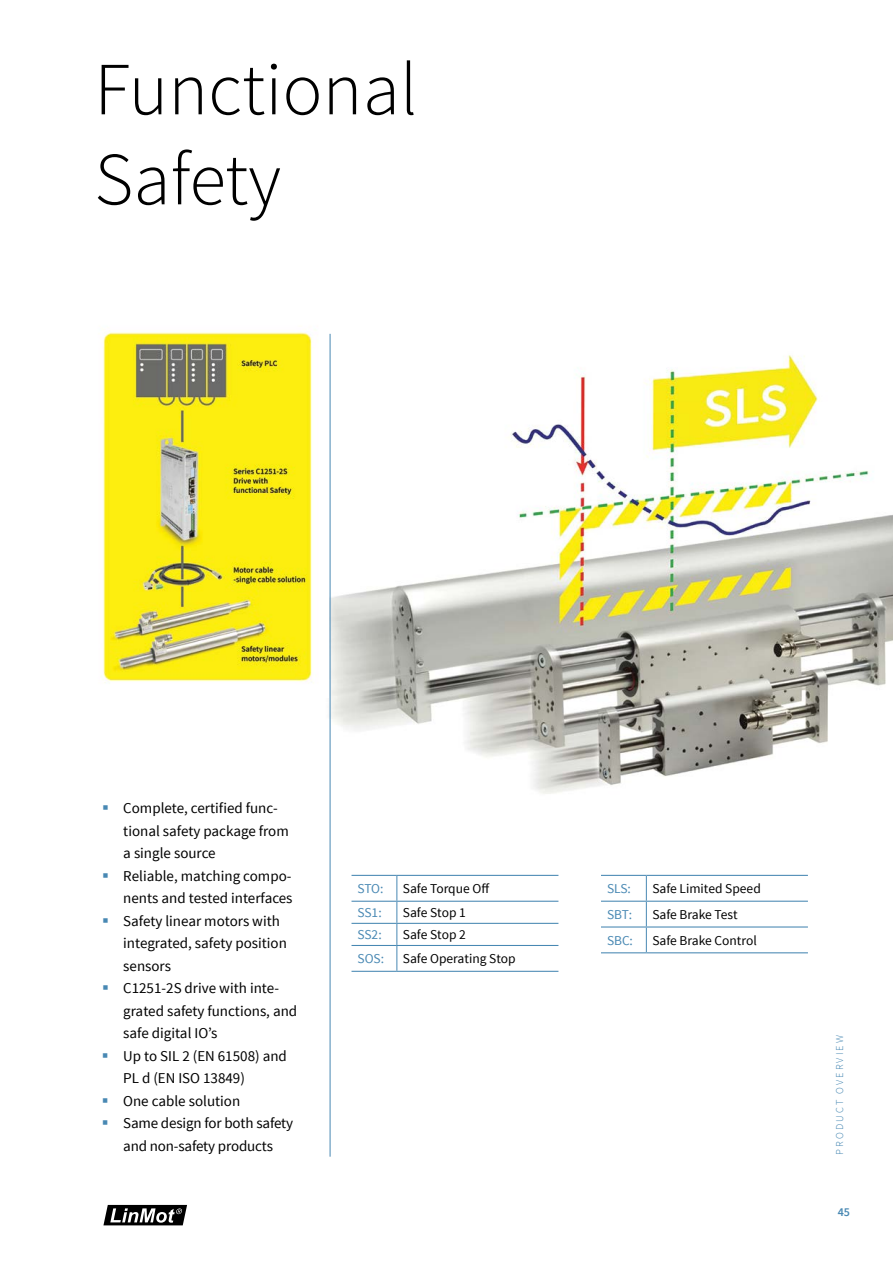
<style>
.page{position:relative;width:893px;height:1263px;background:#fff}
.page>*{position:absolute;margin:0;border:0;box-sizing:border-box;transform-origin:0 0}
.t1{font:300 75px/90px "Source Sans Pro";color:#000}
.t2{font:15px/22.5px "Source Sans Pro";color:#000}
.t3{font:13.5px "Source Sans Pro";color:#000}
.t4{font:13.5px "Source Sans Pro";color:#4888b3}
.t5{font:600 12px "Source Sans Pro";color:#4888b3}
.t6{font:300 10.5px "Source Sans Pro";letter-spacing:.2em;color:#4888b3}
</style>
<div class="page">
<svg style="left:103px;top:1205px;width:84px;height:20px"></svg>
<img style="left:329px;top:345px;width:564px;height:482px">
<img style="left:102px;top:330px;width:212px;height:353px">
<svg style="left:397px;top:876px;width:1px;height:95px"></svg>
<hr style="left:351px;top:875px;width:46px;height:1px;background:#4888b3">
<hr style="left:397px;top:875px;width:161px;height:1px;background:#4888b3">
<hr style="left:351px;top:901px;width:46px;height:1px;background:#4888b3">
<hr style="left:397px;top:901px;width:161px;height:1px;background:#4888b3">
<hr style="left:351px;top:923px;width:46px;height:1px;background:#4888b3">
<hr style="left:397px;top:923px;width:161px;height:1px;background:#4888b3">
<hr style="left:351px;top:945px;width:46px;height:1px;background:#4888b3">
<hr style="left:397px;top:945px;width:161px;height:1px;background:#4888b3">
<hr style="left:351px;top:971px;width:46px;height:1px;background:#4888b3">
<hr style="left:397px;top:971px;width:161px;height:1px;background:#4888b3">
<svg style="left:646px;top:876px;width:1px;height:76px"></svg>
<hr style="left:601px;top:875px;width:45px;height:1px;background:#4888b3">
<hr style="left:646px;top:875px;width:162px;height:1px;background:#4888b3">
<hr style="left:601px;top:901px;width:45px;height:1px;background:#4888b3">
<hr style="left:646px;top:901px;width:162px;height:1px;background:#4888b3">
<hr style="left:601px;top:926px;width:45px;height:1px;background:#4888b3">
<hr style="left:646px;top:926px;width:162px;height:1px;background:#4888b3">
<hr style="left:601px;top:952px;width:45px;height:1px;background:#4888b3">
<hr style="left:646px;top:952px;width:162px;height:1px;background:#4888b3">
<hr style="left:330px;top:334px;width:1px;height:823px;background:#4888b3">
<h1 class="t1" style="left:95px;top:45px;width:325px">Functional<br>Safety</h1>
<p class="t2" style="left:123px;top:797px;width:176px">Complete, certified func&shy;tional safety package from a single source<br>Reliable, matching compo&shy;nents and tested interfaces<br>Safety linear motors with integrated, safety position sensors<br>C1251-2S drive with inte&shy;grated safety functions, and safe digital IO’s<br>Up to SIL 2 (EN 61508) and<br>PL d (EN ISO 13849)<br>One cable solution<br>Same design for both safety and non-safety products</p>
<p class="t4" style="left:357px;top:880px;width:27px">STO:</p>
<p class="t3" style="left:403px;top:880px;width:88px">Safe Torque Off</p>
<p class="t4" style="left:357px;top:904px;width:26px">SS1:</p>
<p class="t3" style="left:403px;top:904px;width:65px">Safe Stop 1</p>
<p class="t4" style="left:357px;top:927px;width:26px">SS2:</p>
<p class="t3" style="left:403px;top:927px;width:65px">Safe Stop 2</p>
<p class="t4" style="left:357px;top:950px;width:28px">SOS:</p>
<p class="t3" style="left:403px;top:950px;width:114px">Safe Operating Stop</p>
<p class="t4" style="left:607px;top:880px;width:25px">SLS:</p>
<p class="t3" style="left:652px;top:880px;width:110px">Safe Limited Speed</p>
<p class="t4" style="left:607px;top:906px;width:27px">SBT:</p>
<p class="t3" style="left:652px;top:906px;width:87px">Safe Brake Test</p>
<p class="t4" style="left:607px;top:932px;width:28px">SBC:</p>
<p class="t3" style="left:652px;top:932px;width:106px">Safe Brake Control</p>
<p class="t6" style="left:833px;top:1155px;width:121px;rotate:-90deg">PRODUCT OVERVIEW</p>
<p class="t5" style="left:838px;top:1205px;width:14px">45</p>
</div>
